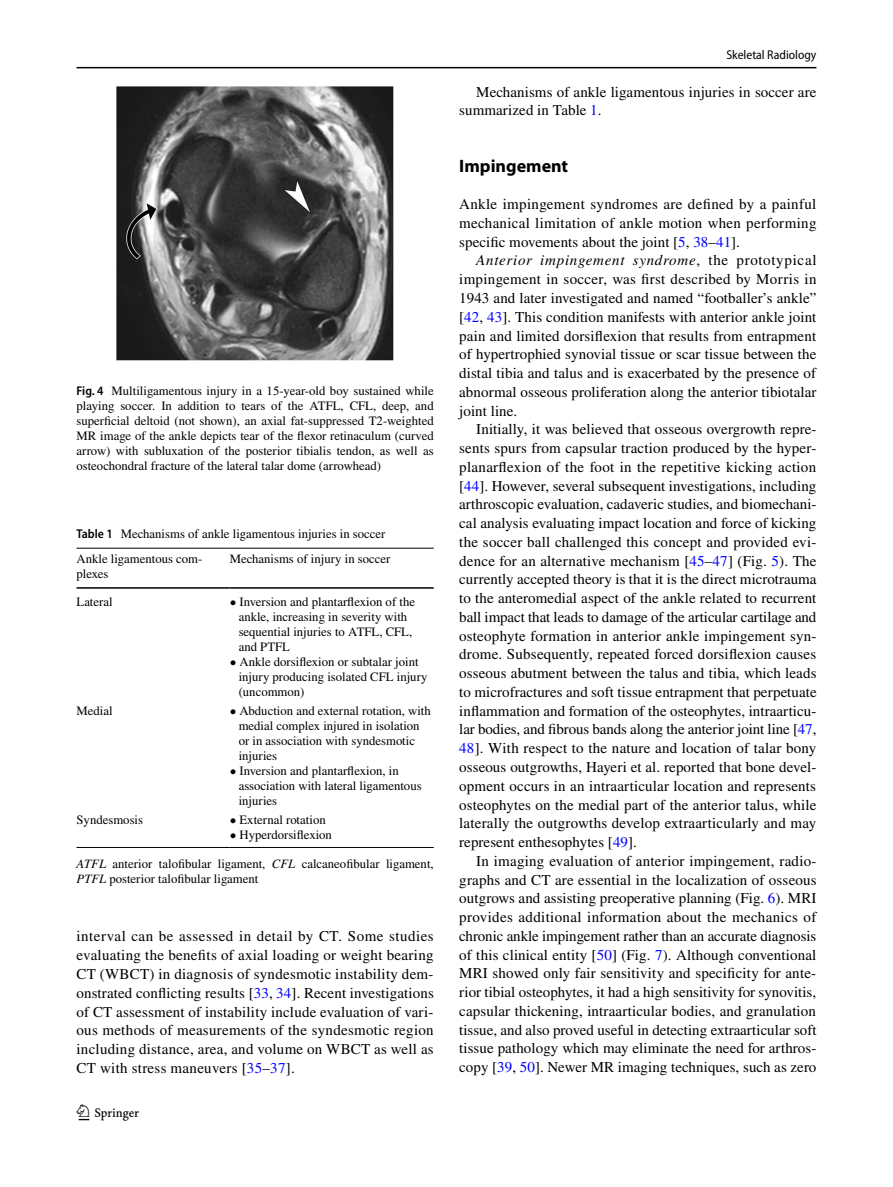
<style>
.page{position:relative;width:893px;height:1187px;background:#fff}
.page>*{position:absolute;margin:0;border:0;box-sizing:border-box;transform-origin:0 0}
.t1{font:22.5px "Springnew Regular 2";color:#000}
.t2{font:700 18px "Myriad Pro";color:#000}
.t3{font:15px/18.8px "STIX";letter-spacing:.005em;color:#000;text-align:justify}
.t4{font:12.75px/15px "STIX";color:#000}
.t5{font:semi-condensed 12.75px "Myriad Pro";color:#000}
.s1{font-family:"Myriad Pro";font-weight:600;font-stretch:semi-condensed}
.s2{font-style:italic}
.s3{color:#00f}
</style>
<div class="page">
<hr style="left:77px;top:67px;width:739px;height:1px;background:#000">
<img style="left:117px;top:87px;width:276px;height:273px">
<hr style="left:77px;top:547px;width:153px;height:1px;background:#000">
<hr style="left:77px;top:587px;width:153px;height:1px;background:#000">
<hr style="left:230px;top:547px;width:204px;height:1px;background:#000">
<hr style="left:230px;top:587px;width:204px;height:1px;background:#000">
<hr style="left:77px;top:847px;width:153px;height:1px;background:#000">
<hr style="left:230px;top:847px;width:204px;height:1px;background:#000">
<p class="t4" style="left:77px;top:384px;width:359px;text-align:justify"><span class="s1">Fig. 4</span> Multiligamentous injury in a 15-year-old boy sustained while playing soccer. In addition to tears of the ATFL, CFL, deep, and superficial deltoid (not shown), an axial fat-suppressed T2-weighted MR image of the ankle depicts tear of the flexor retinaculum (curved arrow) with subluxation of the posterior tibialis tendon, as well as osteochondral fracture of the lateral talar dome (arrowhead)</p>
<p class="t4" style="left:77px;top:526px;width:310px"><span class="s1">Table 1</span> Mechanisms of ankle ligamentous injuries in soccer</p>
<p class="t4" style="left:77px;top:552px;width:127px">Ankle ligamentous com&shy;plexes</p>
<p class="t4" style="left:230px;top:552px;width:162px">Mechanisms of injury in soccer</p>
<p class="t4" style="left:77px;top:595px;width:38px">Lateral</p>
<p class="t4" style="left:239px;top:595px;width:178px;text-indent:-9px">• Inversion and plantarflexion of the ankle, increasing in severity with sequential injuries to ATFL, CFL, and PTFL</p>
<p class="t4" style="left:239px;top:655px;width:190px;text-indent:-9px">• Ankle dorsiflexion or subtalar joint injury producing isolated CFL injury (uncommon)</p>
<p class="t4" style="left:77px;top:704px;width:38px">Medial</p>
<p class="t4" style="left:239px;top:704px;width:194px;text-indent:-9px">• Abduction and external rotation, with medial complex injured in isolation or in association with syndesmotic injuries</p>
<p class="t4" style="left:239px;top:764px;width:185px;text-indent:-9px">• Inversion and plantarflexion, in association with lateral ligamentous injuries</p>
<p class="t4" style="left:77px;top:812px;width:68px">Syndesmosis</p>
<p class="t4" style="left:230px;top:812px;width:98px">• External rotation</p>
<p class="t4" style="left:230px;top:827px;width:104px">• Hyperdorsiflexion</p>
<p class="t4" style="left:77px;top:856px;width:359px"><span class="s2">ATFL</span> anterior talofibular ligament, <span class="s2">CFL</span> calcaneofibular ligament,<br><span class="s2">PTFL</span> posterior talofibular ligament</p>
<p class="t3" style="left:77px;top:928px;width:359px">interval can be assessed in detail by CT. Some studies evaluating the benefits of axial loading or weight bearing CT (WBCT) in diagnosis of syndesmotic instability dem&shy;onstrated conflicting results [<span class="s3">33</span>, <span class="s3">34</span>]. Recent investigations of CT assessment of instability include evaluation of vari&shy;ous methods of measurements of the syndesmotic region including distance, area, and volume on WBCT as well as CT with stress maneuvers [<span class="s3">35</span>–<span class="s3">37</span>].</p>
<h1 class="t1" style="left:79px;top:1104px;width:62px">1 3</h1>
<p class="t5" style="left:726px;top:48px;width:91px">Skeletal Radiology</p>
<p class="t3" style="left:459px;top:83px;width:359px;text-indent:17px">Mechanisms of ankle ligamentous injuries in soccer are summarized in Table <span class="s3">1</span>.</p>
<p class="t2" style="left:459px;top:154px;width:110px">Impingement</p>
<p class="t3" style="left:459px;top:196px;width:359px">Ankle impingement syndromes are defined by a painful mechanical limitation of ankle motion when performing specific movements about the joint [<span class="s3">5</span>, <span class="s3">38</span>–<span class="s3">41</span>].</p>
<p class="t3" style="left:459px;top:252px;width:359px;text-indent:17px"><span class="s2">Anterior impingement syndrome</span>, the prototypical impingement in soccer, was first described by Morris in 1943 and later investigated and named “footballer’s ankle” [<span class="s3">42</span>, <span class="s3">43</span>]. This condition manifests with anterior ankle joint pain and limited dorsiflexion that results from entrapment of hypertrophied synovial tissue or scar tissue between the distal tibia and talus and is exacerbated by the presence of abnormal osseous proliferation along the anterior tibiotalar joint line.</p>
<p class="t3" style="left:459px;top:421px;width:359px;text-indent:17px">Initially, it was believed that osseous overgrowth repre&shy;sents spurs from capsular traction produced by the hyper&shy;planarflexion of the foot in the repetitive kicking action [<span class="s3">44</span>]. However, several subsequent investigations, including arthroscopic evaluation, cadaveric studies, and biomechani&shy;cal analysis evaluating impact location and force of kicking the soccer ball challenged this concept and provided evi&shy;dence for an alternative mechanism [<span class="s3">45</span>–<span class="s3">47</span>] (Fig. <span class="s3">5</span>). The currently accepted theory is that it is the direct microtrauma to the anteromedial aspect of the ankle related to recurrent ball impact that leads to damage of the articular cartilage and osteophyte formation in anterior ankle impingement syn&shy;drome. Subsequently, repeated forced dorsiflexion causes osseous abutment between the talus and tibia, which leads to microfractures and soft tissue entrapment that perpetuate inflammation and formation of the osteophytes, intraarticu&shy;lar bodies, and fibrous bands along the anterior joint line [<span class="s3">47</span>, <span class="s3">48</span>]. With respect to the nature and location of talar bony osseous outgrowths, Hayeri et al. reported that bone devel&shy;opment occurs in an intraarticular location and represents osteophytes on the medial part of the anterior talus, while laterally the outgrowths develop extraarticularly and may represent enthesophytes [<span class="s3">49</span>].</p>
<p class="t3" style="left:459px;top:852px;width:359px;text-indent:17px">In imaging evaluation of anterior impingement, radio&shy;graphs and CT are essential in the localization of osseous outgrows and assisting preoperative planning (Fig. <span class="s3">6</span>). MRI provides additional information about the mechanics of chronic ankle impingement rather than an accurate diagnosis of this clinical entity [<span class="s3">50</span>] (Fig. <span class="s3">7</span>). Although conventional MRI showed only fair sensitivity and specificity for ante&shy;rior tibial osteophytes, it had a high sensitivity for synovitis, capsular thickening, intraarticular bodies, and granulation tissue, and also proved useful in detecting extraarticular soft tissue pathology which may eliminate the need for arthros&shy;copy [<span class="s3">39</span>, <span class="s3">50</span>]. Newer MR imaging techniques, such as zero</p>
</div>
